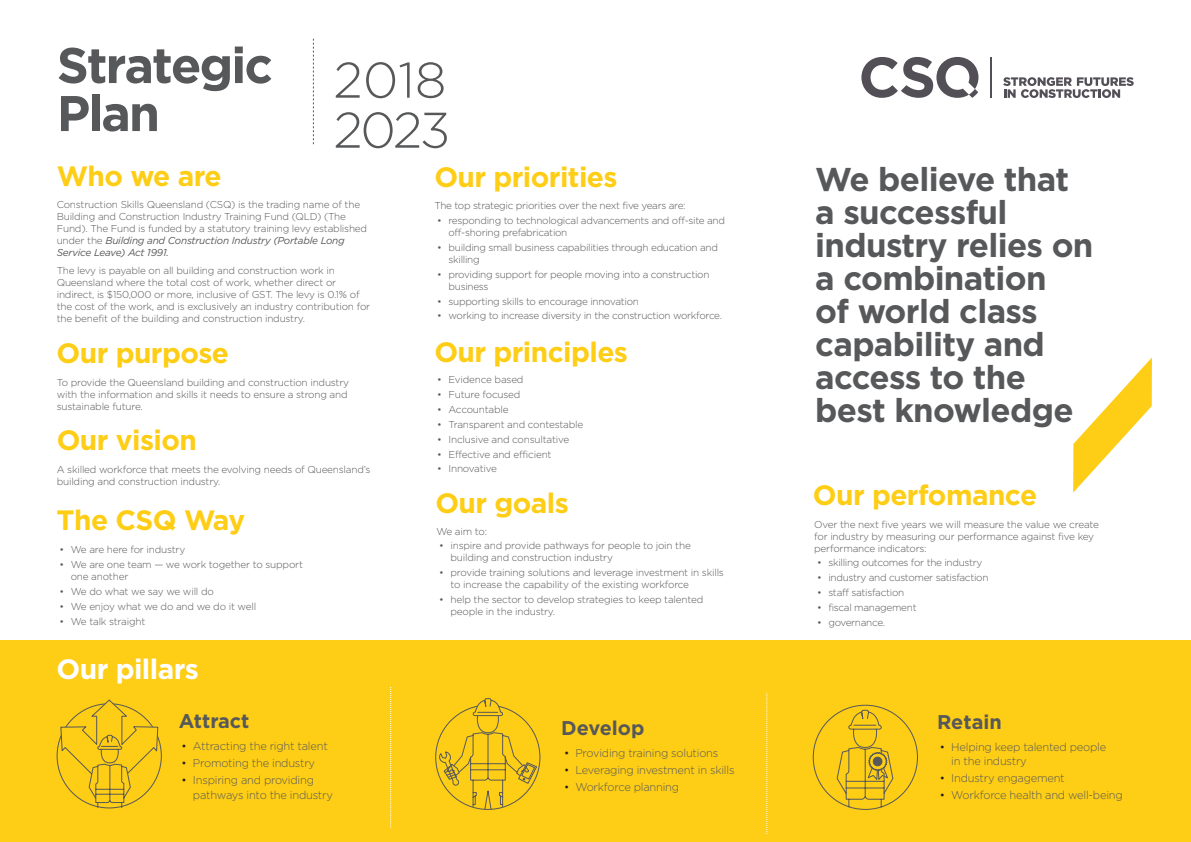
<style>
.page{position:relative;width:1191px;height:842px;background:#fff}
.page>*{position:absolute;margin:0;border:0;box-sizing:border-box;transform-origin:0 0}
.t1{font:700 50px/48px "Gotham";letter-spacing:-.04em;color:#57585a}
.t2{font:300 50px "Gotham";letter-spacing:-.03em;color:#57585a}
.t3{font:700 33px/33px "Gotham";letter-spacing:-.02em;color:#57585a}
.Yellow_heading{font:700 28px "Gotham";letter-spacing:-.02em;color:#fecd15}
.Yellow_heading-2{font:700 28px "Gotham";letter-spacing:-.02em;color:#fff}
.t4{font:700 19.9px "Gotham";color:#57585a}
.t5{font:300 11.3px/14.2px "Gotham";letter-spacing:-.02em;color:#57585a}
.Body_copy{font:300 10px/12px "Gotham";letter-spacing:-.02em;color:#57585a}
.s1{font-weight:400;font-style:italic}
.s2{color:#fecd15}
.s3{color:#231f20}
</style>
<div class="page">
<div style="left:0;top:641px;width:1191px;height:201px;background:#fecd15"></div>
<svg style="left:313px;top:39px;width:1px;height:105px"></svg>
<svg style="left:1073px;top:357px;width:79px;height:136px"></svg>
<hr style="left:990px;top:57px;width:1px;height:41px;background:#534f56">
<svg style="left:861px;top:57px;width:117px;height:41px"></svg>
<svg style="left:1003px;top:77px;width:130px;height:21px"></svg>
<svg style="left:812px;top:704px;width:106px;height:106px"></svg>
<div style="left:873px;top:757px;width:9px;height:9px;background:#57585a;border-radius:50%"></div>
<div style="left:873px;top:757px;width:9px;height:9px;border:1px solid #57585a;border-radius:50%"></div>
<svg style="left:60px;top:699px;width:98px;height:109px"></svg>
<svg style="left:435px;top:698px;width:105px;height:112px"></svg>
<svg style="left:390px;top:687px;width:1px;height:141px"></svg>
<svg style="left:766px;top:693px;width:1px;height:141px"></svg>
<p class="t1" style="left:57px;top:40px;width:218px">Strategic<br>Plan</p>
<p class="t2" style="left:333px;top:53px;width:114px">2018</p>
<p class="t2" style="left:333px;top:103px;width:118px">2023</p>
<p class="Yellow_heading" style="left:57px;top:160px;width:166px">Who we are</p>
<p class="Body_copy" style="left:57px;top:199px;width:312px">Construction Skills Queensland (CSQ) is the trading name of the Building and Construction Industry Training Fund (QLD) (The Fund). The Fund is funded by a statutory training levy established under the <span class="s1">Building and Construction Industry (Portable Long Service Leave) Act 1991.</span></p>
<p class="Body_copy" style="left:57px;top:264px;width:315px">The levy is payable on all building and construction work in Queensland where the total cost of work, whether direct or indirect, is $150,000 or more, inclusive of GST. The levy is 0.1% of the cost of the work, and is exclusively an industry contribution for the benefit of the building and construction industry.</p>
<p class="Yellow_heading" style="left:57px;top:337px;width:174px">Our purpose</p>
<p class="Body_copy" style="left:57px;top:376px;width:294px">To provide the Queensland building and construction industry with the information and skills it needs to ensure a strong and sustainable future.</p>
<p class="Yellow_heading" style="left:57px;top:424px;width:142px">Our vision</p>
<p class="Body_copy" style="left:57px;top:463px;width:315px">A skilled workforce that meets the evolving needs of Queensland’s building and construction industry.</p>
<p class="Yellow_heading" style="left:57px;top:504px;width:190px">The CSQ Way</p>
<p class="Body_copy" style="left:59px;top:543px;width:127px">• We are here for industry</p>
<p class="Body_copy" style="left:71px;top:558px;width:234px;text-indent:-11px">• We are one team — we work together to support one another</p>
<p class="Body_copy" style="left:59px;top:585px;width:156px">• We do what we say we will do</p>
<p class="Body_copy" style="left:59px;top:600px;width:198px">• We enjoy what we do and we do it well</p>
<p class="Body_copy" style="left:59px;top:615px;width:87px">• We talk straight</p>
<p class="Yellow_heading-2" style="left:57px;top:653px;width:157px">Our pillars<span class="s2">s</span></p>
<p class="t4" style="left:179px;top:709px;width:72px">Attract</p>
<p class="t5" style="left:182px;top:739px;width:148px"><span class="s3">•</span> Attracting the right talent</p>
<p class="t5" style="left:182px;top:756px;width:135px"><span class="s3">•</span> Promoting the industry</p>
<p class="t5" style="left:193px;top:773px;width:141px;text-indent:-11px"><span class="s3">•</span> Inspiring and providing pathways into the industry</p>
<p class="Yellow_heading" style="left:434px;top:160px;width:185px">Our priorities</p>
<p class="Body_copy" style="left:434px;top:200px;width:253px">The top strategic priorities over the next five years are:</p>
<p class="Body_copy" style="left:448px;top:214px;width:278px;text-indent:-11px">• responding to technological advancements and off-site and off-shoring prefabrication</p>
<p class="Body_copy" style="left:448px;top:241px;width:271px;text-indent:-11px">• building small business capabilities through education and skilling</p>
<p class="Body_copy" style="left:448px;top:268px;width:262px;text-indent:-11px">• providing support for people moving into a construction business</p>
<p class="Body_copy" style="left:437px;top:295px;width:203px">• supporting skills to encourage innovation</p>
<p class="Body_copy" style="left:437px;top:310px;width:286px">• working to increase diversity in the construction workforce.</p>
<p class="Yellow_heading" style="left:434px;top:336px;width:195px">Our principles</p>
<p class="Body_copy" style="left:437px;top:374px;width:88px">• Evidence based</p>
<p class="Body_copy" style="left:437px;top:389px;width:85px">• Future focused</p>
<p class="Body_copy" style="left:437px;top:403px;width:73px">• Accountable</p>
<p class="Body_copy" style="left:437px;top:418px;width:148px">• Transparent and contestable</p>
<p class="Body_copy" style="left:437px;top:433px;width:134px">• Inclusive and consultative</p>
<p class="Body_copy" style="left:437px;top:448px;width:116px">• Effective and efficient</p>
<p class="Body_copy" style="left:437px;top:463px;width:61px">• Innovative</p>
<p class="Yellow_heading" style="left:435px;top:487px;width:135px">Our goals</p>
<p class="Body_copy" style="left:436px;top:525px;width:52px">We aim to:</p>
<p class="Body_copy" style="left:450px;top:540px;width:242px;text-indent:-11px">• inspire and provide pathways for people to join the building and construction industry</p>
<p class="Body_copy" style="left:450px;top:566px;width:275px;text-indent:-11px">• provide training solutions and leverage investment in skills to increase the capability of the existing workforce</p>
<p class="Body_copy" style="left:450px;top:593px;width:254px;text-indent:-11px">• help the sector to develop strategies to keep talented people in the industry.</p>
<p class="t4" style="left:561px;top:716px;width:85px">Develop</p>
<p class="t5" style="left:564px;top:746px;width:156px"><span class="s3">•</span> Providing training solutions</p>
<p class="t5" style="left:564px;top:763px;width:172px"><span class="s3">•</span> Leveraging investment in skills</p>
<p class="t5" style="left:564px;top:780px;width:117px"><span class="s3">•</span> Workforce planning</p>
<p class="t3" style="left:815px;top:162px;width:280px">We believe that a successful industry relies on a combination<br>of world class capability and access to the best knowledge</p>
<p class="Yellow_heading" style="left:813px;top:479px;width:226px">Our perfomance</p>
<p class="Body_copy" style="left:814px;top:518px;width:286px">Over the next five years we will measure the value we create for industry by measuring our performance against five key performance indicators:</p>
<p class="Body_copy" style="left:817px;top:557px;width:167px">• skilling outcomes for the industry</p>
<p class="Body_copy" style="left:817px;top:572px;width:173px">• industry and customer satisfaction</p>
<p class="Body_copy" style="left:817px;top:586px;width:89px">• staff satisfaction</p>
<p class="Body_copy" style="left:817px;top:601px;width:101px">• fiscal management</p>
<p class="Body_copy" style="left:817px;top:616px;width:69px">• governance.</p>
<p class="t4" style="left:937px;top:710px;width:66px">Retain</p>
<p class="t5" style="left:951px;top:740px;width:156px;text-indent:-11px"><span class="s3">•</span> Helping keep talented people in the industry</p>
<p class="t5" style="left:940px;top:771px;width:126px"><span class="s3">•</span> Industry engagement</p>
<p class="t5" style="left:940px;top:788px;width:184px"><span class="s3">•</span> Workforce health and well-being</p>
</div>
